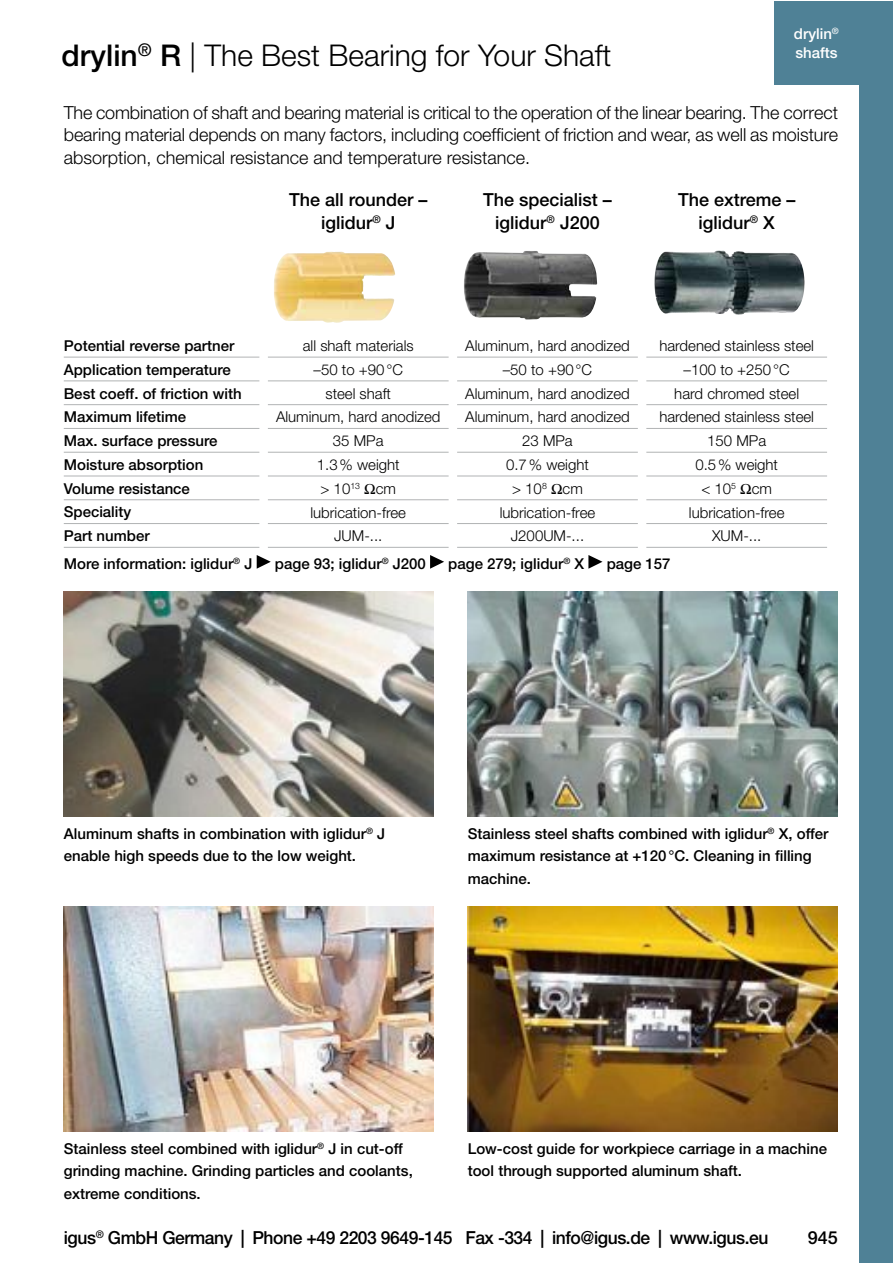
<style>
.page{position:relative;width:893px;height:1263px;background:#fff}
.page>*{position:absolute;margin:0;border:0;box-sizing:border-box;transform-origin:0 0}
.t1{font:300 30px "Helvetica Neue LT";color:#000}
.t2{font:300 18px/22.5px "Helvetica Neue LT";color:#000;text-align:justify}
.t3{font:500 18px/22.5px "Helvetica Neue LT";color:#000;text-align:center}
.t4{font:500 18px "Helvetica Neue LT";letter-spacing:-.025em;color:#000}
.t5{font:500 15px/22.5px "Helvetica Neue LT";color:#000}
.t6{font:300 15px "Helvetica Neue LT";color:#000}
.t7{font:500 15px/19.5px "Helvetica Neue LT";color:#fff}
.s1{font-weight:500}
</style>
<div class="page">
<div style="left:859px;top:1px;width:33px;height:1262px;background:#4f8196"></div>
<div style="left:774px;top:1px;width:118px;height:84px;background:#4f8196"></div>
<img style="left:64px;top:591px;width:370px;height:225px">
<img style="left:468px;top:591px;width:370px;height:225px">
<img style="left:468px;top:906px;width:370px;height:225px">
<img style="left:64px;top:906px;width:370px;height:225px">
<hr style="left:64px;top:357px;width:195px;height:1px;background:#b1b3b4">
<hr style="left:268px;top:357px;width:181px;height:1px;background:#b1b3b4">
<hr style="left:457px;top:357px;width:181px;height:1px;background:#b1b3b4">
<hr style="left:646px;top:357px;width:181px;height:1px;background:#b1b3b4">
<hr style="left:64px;top:381px;width:195px;height:1px;background:#b1b3b4">
<hr style="left:268px;top:381px;width:181px;height:1px;background:#b1b3b4">
<hr style="left:457px;top:381px;width:181px;height:1px;background:#b1b3b4">
<hr style="left:646px;top:381px;width:181px;height:1px;background:#b1b3b4">
<hr style="left:64px;top:404px;width:195px;height:1px;background:#b1b3b4">
<hr style="left:268px;top:404px;width:181px;height:1px;background:#b1b3b4">
<hr style="left:457px;top:404px;width:181px;height:1px;background:#b1b3b4">
<hr style="left:646px;top:404px;width:181px;height:1px;background:#b1b3b4">
<hr style="left:64px;top:428px;width:195px;height:1px;background:#b1b3b4">
<hr style="left:268px;top:428px;width:181px;height:1px;background:#b1b3b4">
<hr style="left:457px;top:428px;width:181px;height:1px;background:#b1b3b4">
<hr style="left:646px;top:428px;width:181px;height:1px;background:#b1b3b4">
<hr style="left:64px;top:452px;width:195px;height:1px;background:#b1b3b4">
<hr style="left:268px;top:452px;width:181px;height:1px;background:#b1b3b4">
<hr style="left:457px;top:452px;width:181px;height:1px;background:#b1b3b4">
<hr style="left:646px;top:452px;width:181px;height:1px;background:#b1b3b4">
<hr style="left:64px;top:476px;width:195px;height:1px;background:#b1b3b4">
<hr style="left:268px;top:476px;width:181px;height:1px;background:#b1b3b4">
<hr style="left:457px;top:476px;width:181px;height:1px;background:#b1b3b4">
<hr style="left:646px;top:476px;width:181px;height:1px;background:#b1b3b4">
<hr style="left:64px;top:499px;width:195px;height:1px;background:#b1b3b4">
<hr style="left:268px;top:499px;width:181px;height:1px;background:#b1b3b4">
<hr style="left:457px;top:499px;width:181px;height:1px;background:#b1b3b4">
<hr style="left:646px;top:499px;width:181px;height:1px;background:#b1b3b4">
<hr style="left:64px;top:523px;width:195px;height:1px;background:#b1b3b4">
<hr style="left:268px;top:523px;width:181px;height:1px;background:#b1b3b4">
<hr style="left:457px;top:523px;width:181px;height:1px;background:#b1b3b4">
<hr style="left:646px;top:523px;width:181px;height:1px;background:#b1b3b4">
<hr style="left:64px;top:547px;width:195px;height:1px;background:#b1b3b4">
<hr style="left:268px;top:547px;width:181px;height:1px;background:#b1b3b4">
<hr style="left:457px;top:547px;width:181px;height:1px;background:#b1b3b4">
<hr style="left:646px;top:547px;width:181px;height:1px;background:#b1b3b4">
<img style="left:274px;top:252px;width:121px;height:71px">
<img style="left:464px;top:251px;width:133px;height:69px">
<img style="left:654px;top:251px;width:69px;height:63px">
<svg style="left:257px;top:555px;width:14px;height:14px"></svg>
<svg style="left:430px;top:555px;width:14px;height:14px"></svg>
<svg style="left:588px;top:555px;width:14px;height:14px"></svg>
<p class="t7" style="left:794px;top:23px;width:47px">drylin<sup>® </sup>shafts</p>
<h1 class="t1" style="left:62px;top:37px;width:551px"><span class="s1">drylin</span><sup>®</sup> <span class="s1">R</span> | The Best Bearing for Your Shaft</h1>
<p class="t2" style="left:64px;top:101px;width:776px">The combination of shaft and bearing material is critical to the operation of the linear bearing. The correct bearing material depends on many factors, including coefficient of friction and wear, as well as moisture absorption, chemical resistance and temperature resistance.</p>
<p class="t3" style="left:289px;top:188px;width:140px">The all rounder – iglidur<sup>®</sup> J</p>
<p class="t3" style="left:483px;top:188px;width:130px">The specialist – iglidur<sup>®</sup> J200</p>
<p class="t3" style="left:678px;top:188px;width:119px">The extreme – iglidur<sup>®</sup> X</p>
<p class="t5" style="left:64px;top:334px;width:172px">Potential reverse partner</p>
<p class="t6" style="left:303px;top:337px;width:112px">all shaft materials</p>
<p class="t6" style="left:465px;top:337px;width:166px">Aluminum, hard anodized</p>
<p class="t6" style="left:659px;top:337px;width:156px">hardened stainless steel</p>
<p class="t5" style="left:64px;top:358px;width:168px">Application temperature</p>
<p class="t6" style="left:314px;top:360px;width:91px">–50 to +90°C</p>
<p class="t6" style="left:503px;top:360px;width:91px">–50 to +90°C</p>
<p class="t6" style="left:684px;top:360px;width:108px">–100 to +250°C</p>
<p class="t5" style="left:64px;top:382px;width:179px">Best coeff. of friction with</p>
<p class="t6" style="left:325px;top:384px;width:67px">steel shaft</p>
<p class="t6" style="left:465px;top:384px;width:166px">Aluminum, hard anodized</p>
<p class="t6" style="left:674px;top:384px;width:126px">hard chromed steel</p>
<p class="t5" style="left:64px;top:406px;width:124px">Maximum lifetime</p>
<p class="t6" style="left:276px;top:408px;width:166px">Aluminum, hard anodized</p>
<p class="t6" style="left:465px;top:408px;width:166px">Aluminum, hard anodized</p>
<p class="t6" style="left:659px;top:408px;width:156px">hardened stainless steel</p>
<p class="t5" style="left:64px;top:429px;width:155px">Max. surface pressure</p>
<p class="t6" style="left:333px;top:432px;width:52px">35 MPa</p>
<p class="t6" style="left:522px;top:432px;width:52px">23 MPa</p>
<p class="t6" style="left:707px;top:432px;width:60px">150 MPa</p>
<p class="t5" style="left:64px;top:453px;width:141px">Moisture absorption</p>
<p class="t6" style="left:317px;top:455px;width:84px">1.3% weight</p>
<p class="t6" style="left:506px;top:455px;width:84px">0.7% weight</p>
<p class="t6" style="left:695px;top:455px;width:84px">0.5% weight</p>
<p class="t5" style="left:64px;top:477px;width:128px">Volume resistance</p>
<p class="t6" style="left:320px;top:479px;width:77px">&gt; 10<sup>13</sup> Ωcm</p>
<p class="t6" style="left:512px;top:479px;width:72px">&gt; 10<sup>8</sup> Ωcm</p>
<p class="t6" style="left:701px;top:479px;width:72px">&lt; 10<sup>5</sup> Ωcm</p>
<p class="t5" style="left:64px;top:501px;width:69px">Speciality</p>
<p class="t6" style="left:310px;top:503px;width:97px">lubrication-free</p>
<p class="t6" style="left:500px;top:503px;width:97px">lubrication-free</p>
<p class="t6" style="left:689px;top:503px;width:97px">lubrication-free</p>
<p class="t5" style="left:64px;top:524px;width:87px">Part number</p>
<p class="t6" style="left:334px;top:527px;width:50px">JUM-...</p>
<p class="t6" style="left:511px;top:527px;width:75px">J200UM-...</p>
<p class="t6" style="left:712px;top:527px;width:51px">XUM-...</p>
<p class="t5" style="left:64px;top:552px;width:190px">More information: iglidur<sup>®</sup> J</p>
<p class="t5" style="left:275px;top:552px;width:152px">page 93; iglidur<sup>®</sup> J200</p>
<p class="t5" style="left:448px;top:552px;width:137px">page 279; iglidur<sup>®</sup> X</p>
<p class="t5" style="left:607px;top:552px;width:65px">page 157</p>
<p class="t5" style="left:64px;top:822px;width:323px">Aluminum shafts in combination with iglidur<sup>®</sup> J enable high speeds due to the low weight.</p>
<p class="t5" style="left:468px;top:822px;width:362px">Stainless steel shafts combined with iglidur<sup>®</sup> X, offer maximum resistance at +120°C. Cleaning in filling machine.</p>
<p class="t5" style="left:64px;top:1137px;width:351px">Stainless steel combined with iglidur<sup>®</sup> J in cut-off grinding machine. Grinding particles and coolants, extreme conditions.</p>
<p class="t5" style="left:468px;top:1137px;width:361px">Low-cost guide for workpiece carriage in a machine tool through supported aluminum shaft.</p>
<p class="t4" style="left:64px;top:1226px;width:706px">igus<sup>®</sup> GmbH Germany | Phone +49 2203 9649-145 Fax -334 | info@igus.de | www.igus.eu</p>
<p class="t3" style="left:808px;top:1226px;width:32px">945</p>
</div>
